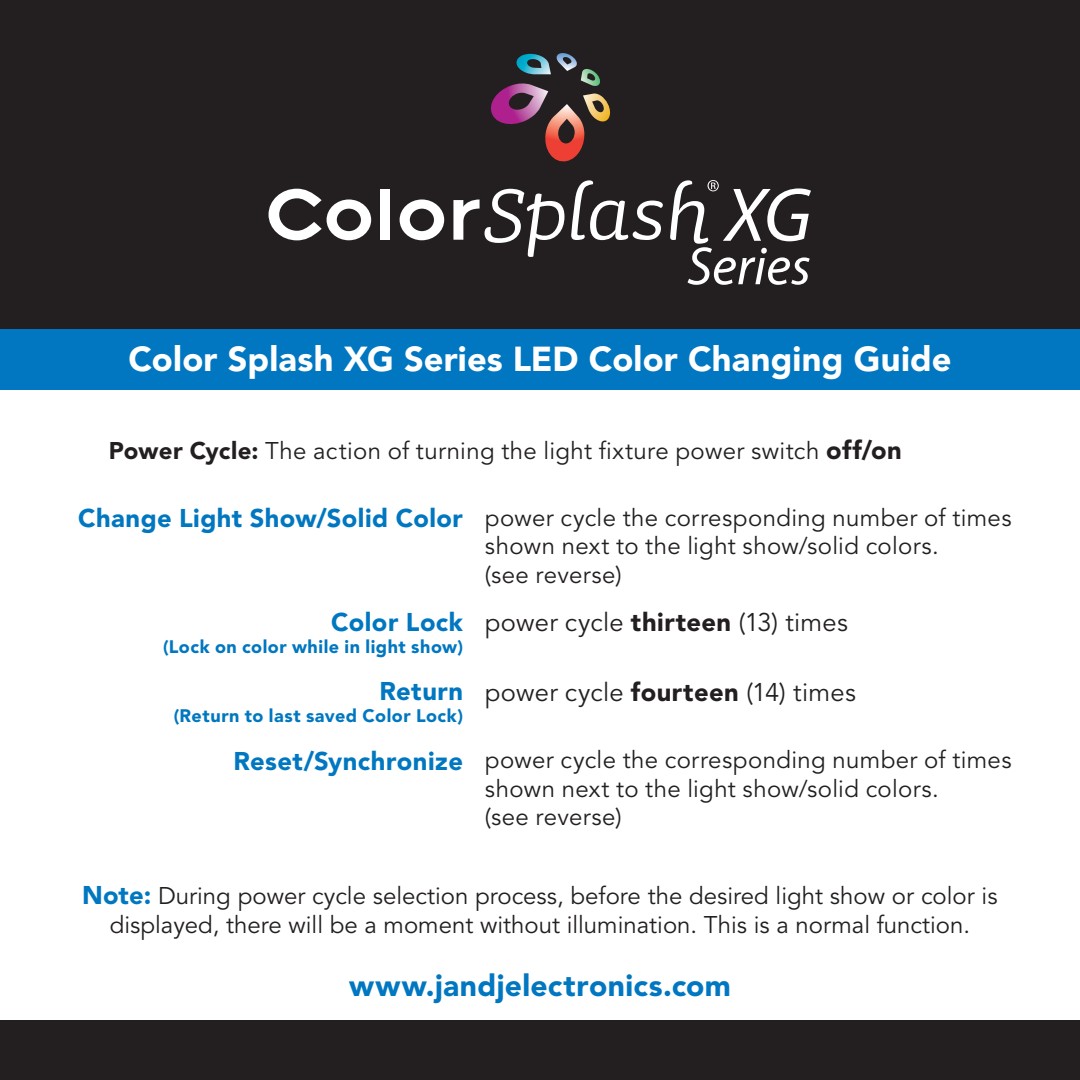
<style>
.page{position:relative;width:1080px;height:1080px;background:#fff}
.page>*{position:absolute;margin:0;border:0;box-sizing:border-box;transform-origin:0 0}
.t1{font:italic 76.8px "Myriad Pro";color:#fff}
.t2{font:italic 54px "Myriad Pro";color:#fff}
.t3{font:900 34.5px "Avenir";letter-spacing:.005em;color:#fff}
.t4{font:900 30px "Avenir";letter-spacing:.015em;color:#0077c0}
.t5{font:25.5px "Avenir";letter-spacing:.01em;color:#231f20}
.t6{font:900 25.5px "Avenir";letter-spacing:.02em;color:#0077c0}
.t7{font:24px/28.8px "Avenir";letter-spacing:.01em;color:#231f20}
.t8{font:900 18px "Avenir";letter-spacing:.03em;color:#0077c0}
.s1{font-weight:900}
.s2{font-weight:900;font-size:25.5px}
.s3{font-weight:900;font-size:25.5px;color:#0077c0}
</style>
<div class="page">
<div style="left:0;top:318px;width:1080px;height:72px;background:#0077c0"></div>
<div style="left:0;top:0;width:1080px;height:329px;background:#231f20"></div>
<div style="left:0;top:1020px;width:1080px;height:60px;background:#231f20"></div>
<svg style="left:491px;top:53px;width:119px;height:109px"></svg>
<svg style="left:269px;top:189px;width:102px;height:51px"></svg>
<div style="left:380px;top:189px;width:10px;height:51px;background:#fff"></div>
<svg style="left:400px;top:199px;width:44px;height:41px"></svg>
<svg style="left:453px;top:189px;width:111px;height:68px"></svg>
<svg style="left:571px;top:180px;width:92px;height:60px"></svg>
<svg style="left:670px;top:180px;width:49px;height:64px"></svg>
<h1 class="t1" style="left:725px;top:168px;width:88px">XG</h1>
<h2 class="t2" style="left:687px;top:233px;width:126px">Series</h2>
<h3 class="t3" style="left:128px;top:338px;width:824px">Color Splash XG Series LED Color Changing Guide</h3>
<p class="t7" style="left:109px;top:437px;width:795px"><span class="s1">Power Cycle:</span> The action of turning the light fixture power switch <span class="s2">off/on</span></p>
<p class="t7" style="left:485px;top:504px;width:528px;text-indent:-407px"><span class="s3">Change Light Show/Solid Color</span> power cycle the corresponding number of times shown next to the light show/solid colors.<br>(see reverse)</p>
<p class="t6" style="left:331px;top:607px;width:133px">Color Lock</p>
<p class="t8" style="left:163px;top:636px;width:302px">(Lock on color while in light show)</p>
<p class="t6" style="left:380px;top:676px;width:85px">Return</p>
<p class="t8" style="left:174px;top:705px;width:291px">(Return to last saved Color Lock)</p>
<p class="t6" style="left:234px;top:746px;width:231px">Reset/Synchronize</p>
<p class="t5" style="left:485px;top:608px;width:365px">power cycle <span class="s1">thirteen</span> (13) times</p>
<p class="t5" style="left:485px;top:678px;width:373px">power cycle <span class="s1">fourteen</span> (14) times</p>
<p class="t7" style="left:485px;top:746px;width:528px">power cycle the corresponding number of times shown next to the light show/solid colors.<br>(see reverse)</p>
<p class="t7" style="left:82px;top:882px;width:917px;text-align:center"><span class="s3">Note:</span> During power cycle selection process, before the desired light show or color is displayed, there will be a moment without illumination. This is a normal function.</p>
<p class="t4" style="left:349px;top:968px;width:383px">www.jandjelectronics.com</p>
</div>
